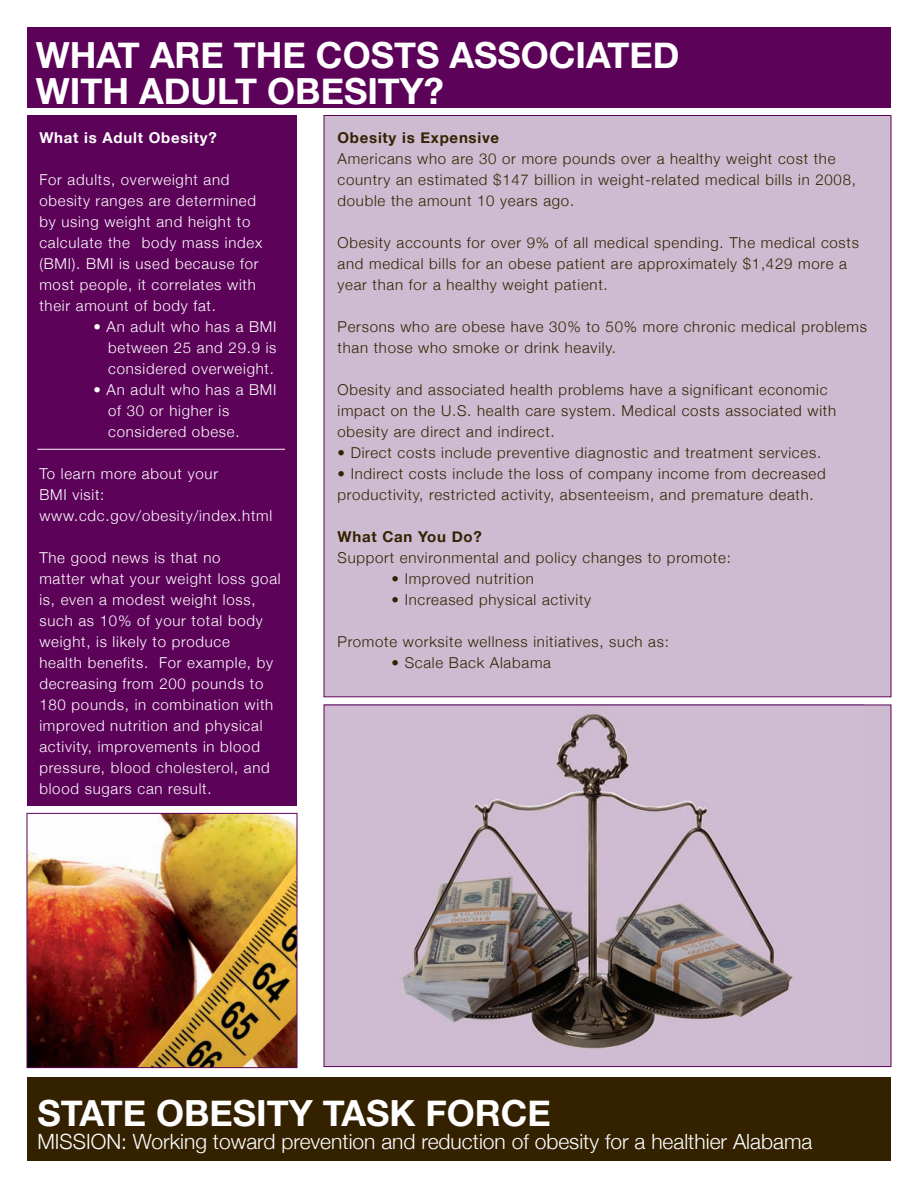
<style>
.page{position:relative;width:918px;height:1188px;background:#fff}
.page>*{position:absolute;margin:0;border:0;box-sizing:border-box;transform-origin:0 0}
.t1{font:700 36px/36px "Helvetica Neue";color:#fff}
.t2{font:300 21px "Helvetica Neue";color:#fff}
.t3{font:300 15px/21px "Helvetica Neue";letter-spacing:.05em;color:#332100}
.t4{font:300 15px/21px "Helvetica Neue";letter-spacing:.05em;color:#fff}
.t5{font:700 15px "Helvetica Neue";letter-spacing:.05em;color:#332100}
.t6{font:700 15px "Helvetica Neue";letter-spacing:.05em;color:#fff}
</style>
<div class="page">
<div style="left:27px;top:1077px;width:864px;height:83px;background:#332100"></div>
<div style="left:27px;top:27px;width:864px;height:81px;background:#5c0259"></div>
<div style="left:27px;top:116px;width:270px;height:690px;background:#5c0259"></div>
<img style="left:29px;top:815px;width:266px;height:251px">
<div style="left:27px;top:813px;width:270px;height:255px;border:1px solid #5c0259"></div>
<div style="left:324px;top:115px;width:567px;height:582px;background:#cdbbd1"></div>
<div style="left:324px;top:705px;width:567px;height:362px;background:#cdbbd1"></div>
<img style="left:402px;top:714px;width:391px;height:335px">
<hr style="left:38px;top:449px;width:247px;height:1px;background:#fff">
<h1 class="t1" style="left:36px;top:36px;width:645px">WHAT ARE THE COSTS ASSOCIATED<br>WITH ADULT OBESITY?</h1>
<p class="t6" style="left:39px;top:128px;width:179px">What is Adult Obesity?</p>
<p class="t4" style="left:39px;top:169px;width:231px">For adults, overweight and obesity ranges are determined by using weight and height to calculate the “body mass index” (BMI). BMI is used because for most people, it correlates with their amount of body fat.</p>
<p class="t4" style="left:108px;top:316px;width:170px;text-align:justify;text-indent:-15px">• An adult who has a BMI between 25 and 29.9 is considered overweight.</p>
<p class="t4" style="left:108px;top:379px;width:170px;text-indent:-15px">• An adult who has a BMI of 30 or higher is considered obese.</p>
<p class="t4" style="left:39px;top:463px;width:234px">To learn more about your<br>BMI visit: www.cdc.gov/obesity/index.html</p>
<p class="t4" style="left:39px;top:547px;width:243px">The good news is that no<br>matter what your weight loss goal is, even a modest weight loss, such as 10% of your total body weight, is likely to produce<br>health benefits. For example, by decreasing from 200 pounds to<br>180 pounds, in combination with improved nutrition and physical activity, improvements in blood pressure, blood cholesterol, and blood sugars can result.</p>
<p class="t5" style="left:338px;top:128px;width:163px">Obesity is Expensive</p>
<p class="t3" style="left:338px;top:148px;width:520px">Americans who are 30 or more pounds over a healthy weight cost the country an estimated $147 billion in weight-related medical bills in 2008, double the amount 10 years ago.</p>
<p class="t3" style="left:338px;top:232px;width:523px">Obesity accounts for over 9% of all medical spending. The medical costs and medical bills for an obese patient are approximately $1,429 more a year than for a healthy weight patient.</p>
<p class="t3" style="left:338px;top:316px;width:531px">Persons who are obese have 30% to 50% more chronic medical problems than those who smoke or drink heavily.</p>
<p class="t3" style="left:338px;top:379px;width:500px">Obesity and associated health problems have a significant economic impact on the U.S. health care system. Medical costs associated with obesity are direct and indirect.</p>
<p class="t3" style="left:338px;top:442px;width:485px">• Direct costs include preventive diagnostic and treatment services.</p>
<p class="t3" style="left:338px;top:463px;width:490px">• Indirect costs include the loss of company income from decreased productivity, restricted activity, absenteeism, and premature death.</p>
<p class="t5" style="left:338px;top:527px;width:146px">What Can You Do?</p>
<p class="t3" style="left:338px;top:547px;width:395px">Support environmental and policy changes to promote:</p>
<p class="t3" style="left:392px;top:568px;width:144px">• Improved nutrition</p>
<p class="t3" style="left:392px;top:589px;width:201px">• Increased physical activity</p>
<p class="t3" style="left:338px;top:631px;width:333px">Promote worksite wellness initiatives, such as:</p>
<p class="t3" style="left:392px;top:652px;width:161px">• Scale Back Alabama</p>
<h1 class="t1" style="left:38px;top:1094px;width:515px">STATE OBESITY TASK FORCE</h1>
<h2 class="t2" style="left:38px;top:1128px;width:776px">MISSION: Working toward prevention and reduction of obesity for a healthier Alabama</h2>
</div>
